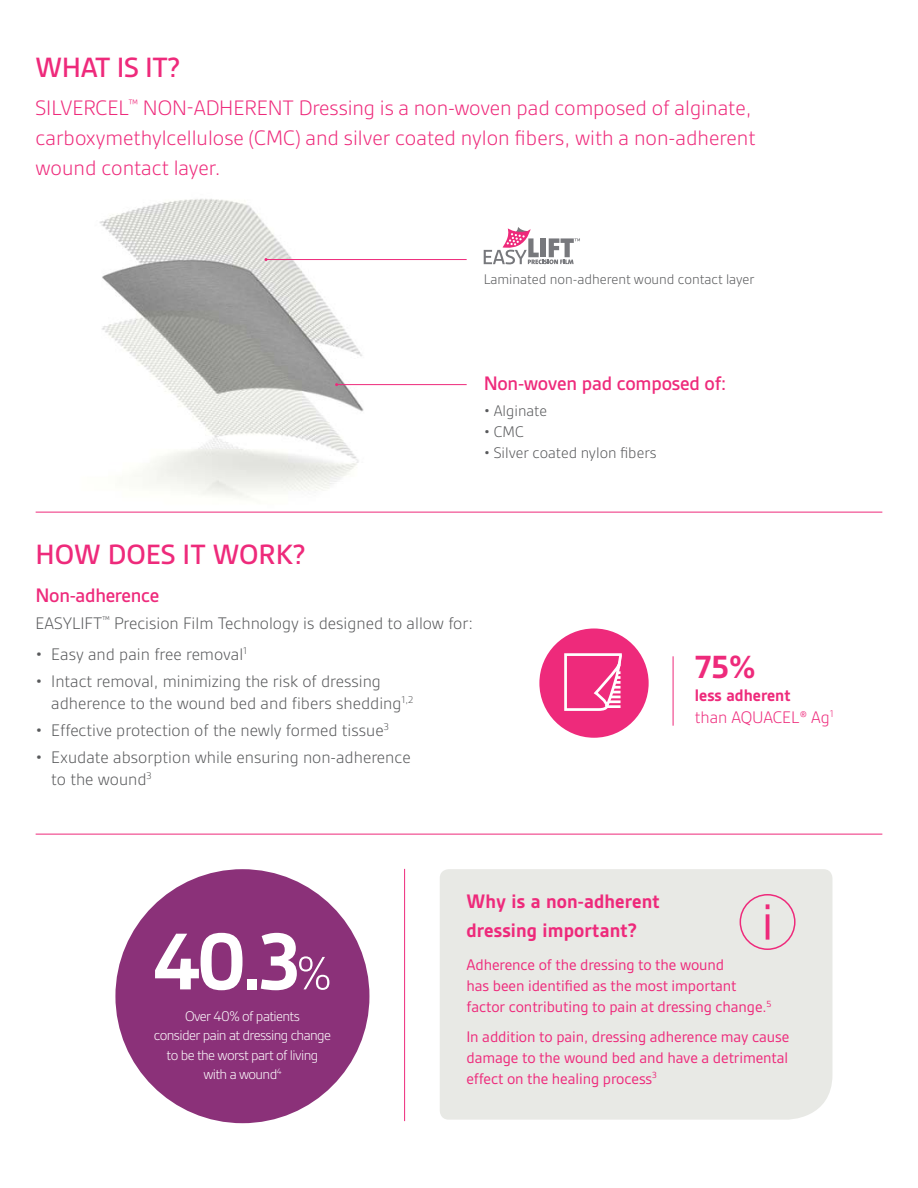
<style>
.page{position:relative;width:918px;height:1188px;background:#fff}
.page>*{position:absolute;margin:0;border:0;box-sizing:border-box;transform-origin:0 0}
.t1{font:700 86.55px "Gesta";color:#fff}
.t2{font:700 34.5px "Gesta";color:#ee2a7b}
.t3{font:500 30px "Gesta";letter-spacing:-.005em;color:#ee2a7b}
.t4{font:300 22.5px/30px "Gesta";color:#ee2a7b}
.t5{font:500 21px "Gesta";letter-spacing:-.015em;color:#ee2a7b}
.t6{font:700 21px/28.2px "Gesta";letter-spacing:.005em;color:#ee2a7b}
.t7{font:300 18px/22.5px "Gesta";color:#58595b}
.t8{font:300 18px/22.5px "Gesta";color:#ee2a7b}
.t9{font:16.5px/21px "Gesta";letter-spacing:-.005em;color:#ee2a7b}
.t10{font:300 16.5px "Gesta";color:#58595b}
.t11{font:300 15px/19.5px "Gesta";letter-spacing:-.04em;color:#fff;text-align:center}
.t12{font:300 15px "Gesta";color:#58595b}
.s1{font-weight:700}
.s2{font-weight:300;font-size:50.4px}
</style>
<div class="page">
<img style="left:55px;top:199px;width:381px;height:313px">
<div style="left:440px;top:869px;width:392px;height:251px;background:#e8e9e5"></div>
<hr style="left:36px;top:834px;width:846px;height:1px;background:#ee2a7b">
<hr style="left:337px;top:384px;width:130px;height:1px;background:#ee2a7b">
<svg style="left:484px;top:227px;width:96px;height:37px"></svg>
<hr style="left:266px;top:259px;width:201px;height:1px;background:#ee2a7b">
<hr style="left:36px;top:512px;width:846px;height:1px;background:#ee2a7b">
<hr style="left:404px;top:869px;width:1px;height:252px;background:#ee2a7b">
<div style="left:115px;top:869px;width:254px;height:254px;background:#8b3179;border-radius:50%"></div>
<hr style="left:673px;top:656px;width:1px;height:70px;background:#ee2a7b">
<div style="left:541px;top:630px;width:106px;height:106px;background:#ee2a7b;border-radius:50%"></div>
<div style="left:539px;top:628px;width:110px;height:110px;border:3px solid #ee2a7b;border-radius:50%"></div>
<svg style="left:564px;top:653px;width:58px;height:58px"></svg>
<svg style="left:766px;top:904px;width:3px;height:5px"></svg>
<hr style="left:766px;top:914px;width:3px;height:26px;background:#ee2a7b">
<div style="left:740px;top:894px;width:56px;height:56px;border:2px solid #ee2a7b;border-radius:50%"></div>
<h3 class="t3" style="left:36px;top:50px;width:146px">WHAT IS IT?</h3>
<p class="t4" style="left:36px;top:93px;width:721px">SILVERCEL<sup>™</sup> NON-ADHERENT Dressing is a non-woven pad composed of alginate, carboxymethylcellulose (CMC) and silver coated nylon fibers, with a non-adherent wound contact layer.</p>
<p class="t12" style="left:484px;top:271px;width:272px">Laminated non-adherent wound contact layer</p>
<p class="t5" style="left:484px;top:372px;width:244px">Non-woven pad composed of:</p>
<p class="t10" style="left:484px;top:401px;width:65px">• Alginate</p>
<p class="t10" style="left:484px;top:422px;width:42px">• CMC</p>
<p class="t10" style="left:484px;top:443px;width:174px">• Silver coated nylon fibers</p>
<h3 class="t3" style="left:36px;top:538px;width:271px">HOW DOES IT WORK?</h3>
<p class="t5" style="left:36px;top:584px;width:125px">Non-adherence</p>
<p class="t7" style="left:36px;top:612px;width:439px">EASYLIFT<sup>™</sup> Precision Film Technology is designed to allow for:</p>
<p class="t7" style="left:36px;top:643px;width:213px">• Easy and pain free removal<sup>1</sup></p>
<p class="t7" style="left:51px;top:670px;width:364px;text-indent:-16px">• Intact removal, minimizing the risk of dressing adherence to the wound bed and fibers shedding<sup>1,2</sup></p>
<p class="t7" style="left:36px;top:719px;width:355px">• Effective protection of the newly formed tissue<sup>3</sup></p>
<p class="t7" style="left:51px;top:746px;width:361px;text-indent:-16px">• Exudate absorption while ensuring non-adherence to the wound<sup>3</sup></p>
<h2 class="t2" style="left:695px;top:647px;width:62px">75%</h2>
<p class="t8" style="left:695px;top:683px;width:140px"><span class="s1">less adherent<br></span>than AQUACEL® Ag<sup>1</sup></p>
<h1 class="t1" style="left:153px;top:913px;width:180px">40.3<span class="s2">%</span></h1>
<p class="t11" style="left:154px;top:1006px;width:179px">Over 40% of patients<br>consider pain at dressing change to be the worst part of living with a wound<sup>4</sup></p>
<p class="t6" style="left:466px;top:888px;width:195px">Why is a non-adherent dressing important?</p>
<p class="t9" style="left:466px;top:955px;width:307px">Adherence of the dressing to the wound<br>has been identified as the most important factor contributing to pain at dressing change.<sup>5</sup></p>
<p class="t9" style="left:466px;top:1026px;width:324px;text-align:justify">In addition to pain, dressing adherence may cause damage to the wound bed and have a detrimental effect on the healing process<sup>3</sup></p>
</div>
